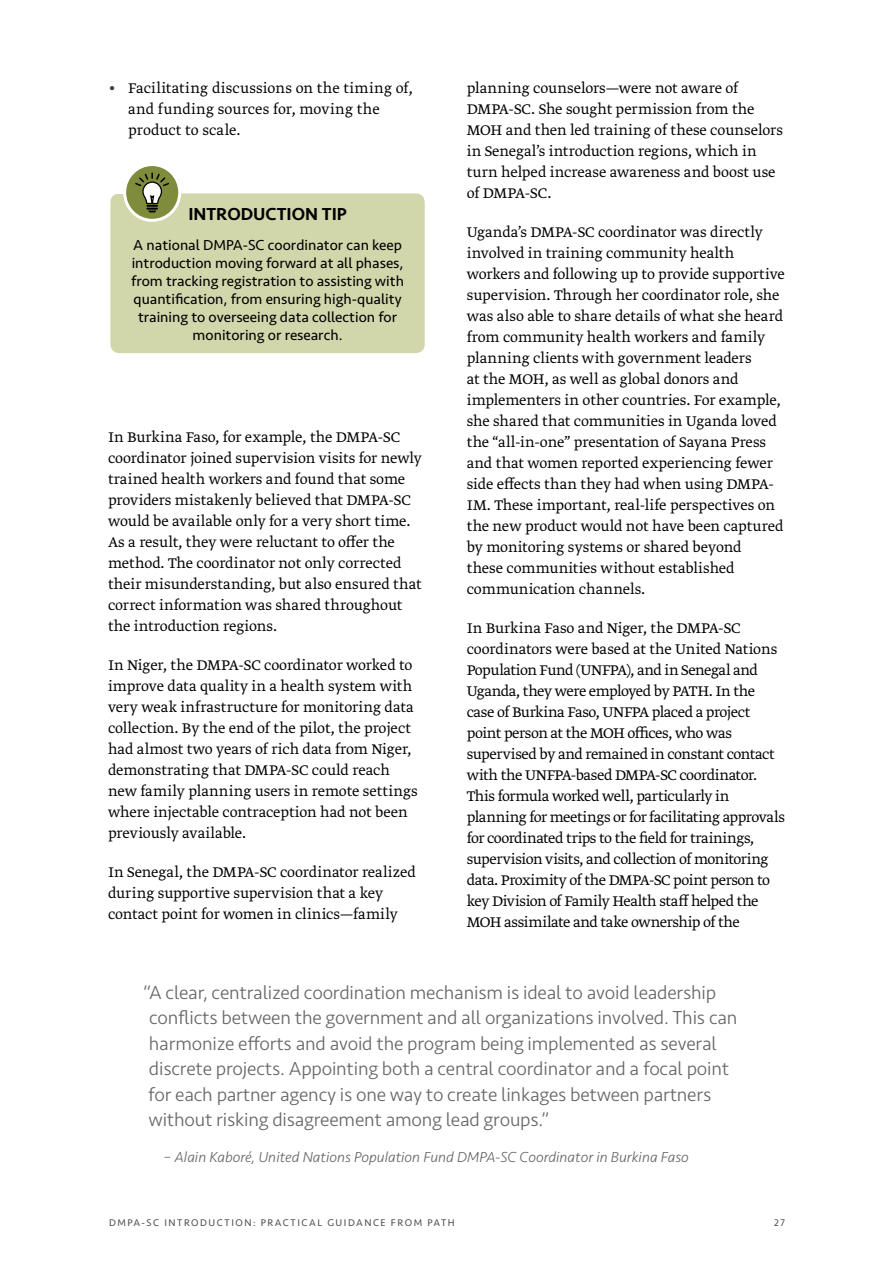
<style>
.page{position:relative;width:893px;height:1263px;background:#fff}
.page>*{position:absolute;margin:0;border:0;box-sizing:border-box;transform-origin:0 0}
.t1{font:300 19.5px/25.5px "Seravek";letter-spacing:-.01em;color:#666667}
.t2{font:500 18px "Seravek";color:#000}
.t3{font:300 16.5px/21px "Greta Text Pro";letter-spacing:-.005em;color:#000}
.t4{font:300 16.5px/21px "Greta Text Pro";letter-spacing:.015em;color:#000}
.t5{font:15px/18px "Seravek";color:#000;text-align:center}
.t6{font:italic 300 15px "Seravek";color:#666667}
.t7{font:10.05px "Seravek";letter-spacing:.15em;color:#4d4d4f}
.s1{color:#414042}
</style>
<div class="page">
<div style="left:110px;top:193px;width:315px;height:160px;background:#d2d6ab;border-radius:9px"></div>
<svg style="left:125px;top:165px;width:55px;height:55px"></svg>
<div style="left:123px;top:163px;width:58px;height:59px;border:3px solid #fff;border-radius:50%"></div>
<svg style="left:134px;top:172px;width:36px;height:50px;background:#8c9560"></svg>
<div style="left:110px;top:178px;width:15px;height:15px;background:#fff"></div>
<p class="t4" style="left:128px;top:78px;width:286px;text-indent:-20px"><span class="s1">•</span> Facilitating discussions on the timing of, and funding sources for, moving the product to scale.</p>
<p class="t2" style="left:188px;top:203px;width:160px">INTRODUCTION TIP</p>
<p class="t5" style="left:131px;top:236px;width:274px">A national DMPA-SC coordinator can keep introduction moving forward at all phases, from tracking registration to assisting with quantification, from ensuring high-quality training to overseeing data collection for monitoring or research.</p>
<p class="t3" style="left:108px;top:427px;width:316px">In Burkina Faso, for example, the DMPA-SC coordinator joined supervision visits for newly trained health workers and found that some providers mistakenly believed that DMPA-SC would be available only for a very short time.<br>As a result, they were reluctant to offer the method. The coordinator not only corrected their misunderstanding, but also ensured that correct information was shared throughout the introduction regions.</p>
<p class="t3" style="left:108px;top:656px;width:311px">In Niger, the DMPA-SC coordinator worked to improve data quality in a health system with very weak infrastructure for monitoring data collection. By the end of the pilot, the project had almost two years of rich data from Niger, demonstrating that DMPA-SC could reach new family planning users in remote settings where injectable contraception had not been previously available.</p>
<p class="t3" style="left:108px;top:863px;width:309px">In Senegal, the DMPA-SC coordinator realized during supportive supervision that a key contact point for women in clinics—family</p>
<p class="t3" style="left:467px;top:78px;width:318px">planning counselors—were not aware of DMPA-SC. She sought permission from the MOH and then led training of these counselors in Senegal’s introduction regions, which in turn helped increase awareness and boost use of DMPA-SC.</p>
<p class="t3" style="left:467px;top:222px;width:320px">Uganda’s DMPA-SC coordinator was directly involved in training community health workers and following up to provide supportive supervision. Through her coordinator role, she was also able to share details of what she heard from community health workers and family planning clients with government leaders<br>at the MOH, as well as global donors and implementers in other countries. For example, she shared that communities in Uganda loved the “all-in-one” presentation of Sayana Press and that women reported experiencing fewer side effects than they had when using DMPA-IM. These important, real-life perspectives on the new product would not have been captured by monitoring systems or shared beyond<br>these communities without established communication channels.</p>
<p class="t3" style="left:467px;top:618px;width:320px">In Burkina Faso and Niger, the DMPA-SC coordinators were based at the United Nations Population Fund (UNFPA), and in Senegal and Uganda, they were employed by PATH. In the case of Burkina Faso, UNFPA placed a project point person at the MOH offices, who was supervised by and remained in constant contact with the UNFPA-based DMPA-SC coordinator.<br>This formula worked well, particularly in planning for meetings or for facilitating approvals for coordinated trips to the field for trainings, supervision visits, and collection of monitoring data. Proximity of the DMPA-SC point person to key Division of Family Health staff helped the MOH assimilate and take ownership of the</p>
<p class="t1" style="left:143px;top:980px;width:596px">“A clear, centralized coordination mechanism is ideal to avoid leadership conflicts between the government and all organizations involved. This can harmonize efforts and avoid the program being implemented as several discrete projects. Appointing both a central coordinator and a focal point for each partner agency is one way to create linkages between partners without risking disagreement among lead groups.”</p>
<p class="t6" style="left:164px;top:1148px;width:527px">– Alain Kaboré, United Nations Population Fund DMPA-SC Coordinator in Burkina Faso</p>
<p class="t7" style="left:109px;top:1216px;width:347px">DMPA-SC INTRODUCTION: PRACTICAL GUIDANCE FROM PATH</p>
<p class="t7" style="left:774px;top:1216px;width:12px">27</p>
</div>
